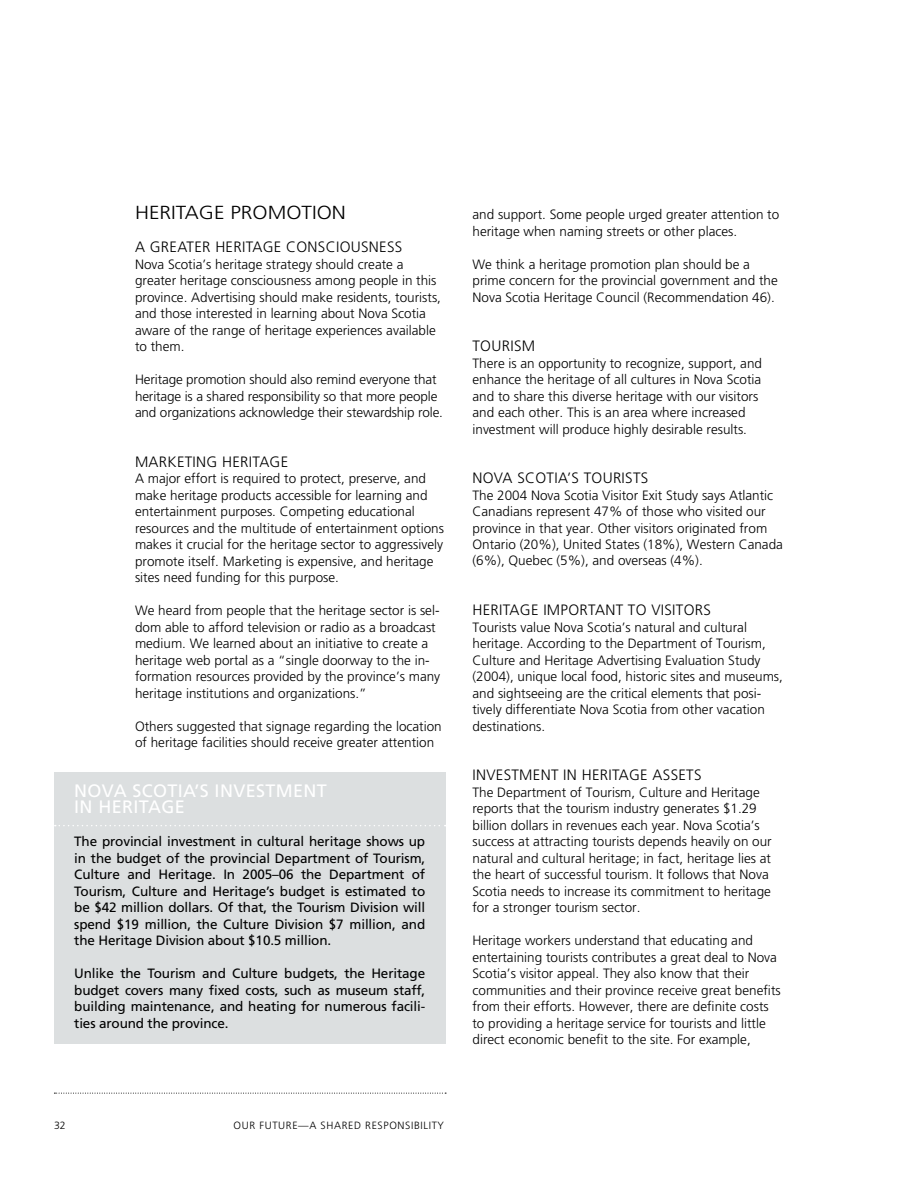
<style>
.page{position:relative;width:918px;height:1188px;background:#fff}
.page>*{position:absolute;margin:0;border:0;box-sizing:border-box;transform-origin:0 0}
.t1{font:300 18.9px "Frutiger";color:#000;scale:1.11 1}
.t2{font:18px "Frutiger";letter-spacing:.02em;color:#fff}
.t3{font:300 15px "Frutiger";letter-spacing:.02em;color:#000}
.t4{font:300 13.5px/16.5px "Frutiger";color:#000}
.t5{font:13.5px/16.5px "Frutiger";letter-spacing:-.01em;color:#000;text-align:justify}
.t6{font:300 10.5px "Frutiger";letter-spacing:.06em;color:#000}
</style>
<div class="page">
<svg style="left:54px;top:1093px;width:392px;height:1px"></svg>
<div style="left:54px;top:772px;width:392px;height:272px;background:#dcdfe0"></div>
<svg style="left:55px;top:825px;width:391px;height:1px"></svg>
<h1 class="t1" style="left:135px;top:202px;width:23px">Heritage</h1>
<h1 class="t1" style="left:230px;top:202px;width:22px">Promotion</h1>
<p class="t3" style="left:135px;top:238px;width:35px">A Greater</p>
<p class="t3" style="left:215px;top:238px;width:19px">Heritage</p>
<p class="t3" style="left:286px;top:238px;width:20px">Consciousness</p>
<p class="t4" style="left:135px;top:256px;width:308px">Nova Scotia’s heritage strategy should create a greater heritage consciousness among people in this province. Advertising should make residents, tourists, and those interested in learning about Nova Scotia aware of the range of heritage experiences available to them.</p>
<p class="t4" style="left:135px;top:371px;width:310px">Heritage promotion should also remind everyone that heritage is a shared responsibility so that more people and organizations acknowledge their stewardship role.</p>
<p class="t3" style="left:135px;top:453px;width:24px">Marketing</p>
<p class="t3" style="left:222px;top:453px;width:19px">Heritage</p>
<p class="t4" style="left:135px;top:470px;width:311px">A major effort is required to protect, preserve, and make heritage products accessible for learning and entertainment purposes. Competing educational resources and the multitude of entertainment options makes it crucial for the heritage sector to aggressively promote itself. Marketing is expensive, and heritage sites need funding for this purpose.</p>
<p class="t4" style="left:135px;top:602px;width:307px">We heard from people that the heritage sector is sel&shy;dom able to afford television or radio as a broadcast medium. We learned about an initiative to create a heritage web portal as a “single doorway to the in&shy;formation resources provided by the province’s many heritage institutions and organizations.”</p>
<p class="t4" style="left:135px;top:718px;width:308px">Others suggested that signage regarding the location of heritage facilities should receive greater attention</p>
<h2 class="t2" style="left:74px;top:780px;width:27px">Nova</h2>
<h2 class="t2" style="left:132px;top:780px;width:22px">Scotia</h2>
<h2 class="t2" style="left:195px;top:780px;width:121px">’s Investment</h2>
<h2 class="t2" style="left:74px;top:796px;width:59px">in Heritag</h2>
<h2 class="t2" style="left:175px;top:796px;width:12px">e</h2>
<p class="t5" style="left:74px;top:833px;width:353px">The provincial investment in cultural heritage shows up in the budget of the provincial Department of Tourism, Culture and Heritage. In 2005–06 the Department of Tourism, Culture and Heritage’s budget is estimated to be $42 million dollars. Of that, the Tourism Division will spend $19 million, the Culture Division $7 million, and the Heritage Division about $10.5 million.</p>
<p class="t5" style="left:74px;top:965px;width:353px">U nlike the Tourism and Culture budgets, the Heritage budget covers many fixed costs, such as museum staff, building maintenance, and heating for numerous facili&shy;ties around the province.</p>
<p class="t4" style="left:472px;top:206px;width:308px">and support. Some people urged greater attention to heritage when naming streets or other places.</p>
<p class="t4" style="left:472px;top:256px;width:307px">We think a heritage promotion plan should be a prime concern for the provincial government and the<br>Nova Scotia Heritage Council (Recommendation 46).</p>
<p class="t3" style="left:472px;top:337px;width:18px">Tourism</p>
<p class="t4" style="left:472px;top:355px;width:291px">There is an opportunity to recognize, support, and enhance the heritage of all cultures in Nova Scotia and to share this diverse heritage with our visitors and each other. This is an area where increased investment will produce highly desirable results.</p>
<p class="t3" style="left:472px;top:469px;width:21px">Nova</p>
<p class="t3" style="left:517px;top:469px;width:18px">Scotia</p>
<p class="t3" style="left:567px;top:469px;width:34px">’s Tourists</p>
<p class="t4" style="left:472px;top:487px;width:312px">The 2004 Nova Scotia Visitor Exit Study says Atlantic Canadians represent 47% of those who visited our province in that year. Other visitors originated from Ontario (20%), United States (18%), Western Canada (6%), Quebec (5%), and overseas (4%).</p>
<p class="t3" style="left:472px;top:601px;width:19px">Heritage</p>
<p class="t3" style="left:543px;top:601px;width:14px">Important</p>
<p class="t3" style="left:628px;top:601px;width:41px">to Visitors</p>
<p class="t4" style="left:472px;top:619px;width:312px">Tourists value Nova Scotia’s natural and cultural heritage. According to the Department of Tourism, Culture and Heritage Advertising Evaluation Study (2004), unique local food, historic sites and museums, and sightseeing are the critical elements that posi&shy;tively differentiate Nova Scotia from other vacation destinations.</p>
<p class="t3" style="left:472px;top:766px;width:14px">Investment</p>
<p class="t3" style="left:563px;top:766px;width:38px">in Heritage</p>
<p class="t3" style="left:653px;top:766px;width:19px">Assets</p>
<p class="t4" style="left:472px;top:784px;width:301px">The Department of Tourism, Culture and Heritage reports that the tourism industry generates $1.29 billion dollars in revenues each year. Nova Scotia’s success at attracting tourists depends heavily on our natural and cultural heritage; in fact, heritage lies at the heart of successful tourism. It follows that Nova Scotia needs to increase its commitment to heritage for a stronger tourism sector.</p>
<p class="t4" style="left:472px;top:932px;width:310px">Heritage workers understand that educating and entertaining tourists contributes a great deal to Nova Scotia’s visitor appeal. They also know that their communities and their province receive great benefits from their efforts. However, there are definite costs to providing a heritage service for tourists and little direct economic benefit to the site. For example,</p>
<p class="t6" style="left:54px;top:1120px;width:13px">32</p>
<p class="t6" style="left:234px;top:1120px;width:39px">Our Future</p>
<p class="t6" style="left:298px;top:1120px;width:30px">—a share</p>
<p class="t6" style="left:354px;top:1120px;width:18px">d responsi</p>
<p class="t6" style="left:414px;top:1120px;width:31px">bility</p>
</div>
